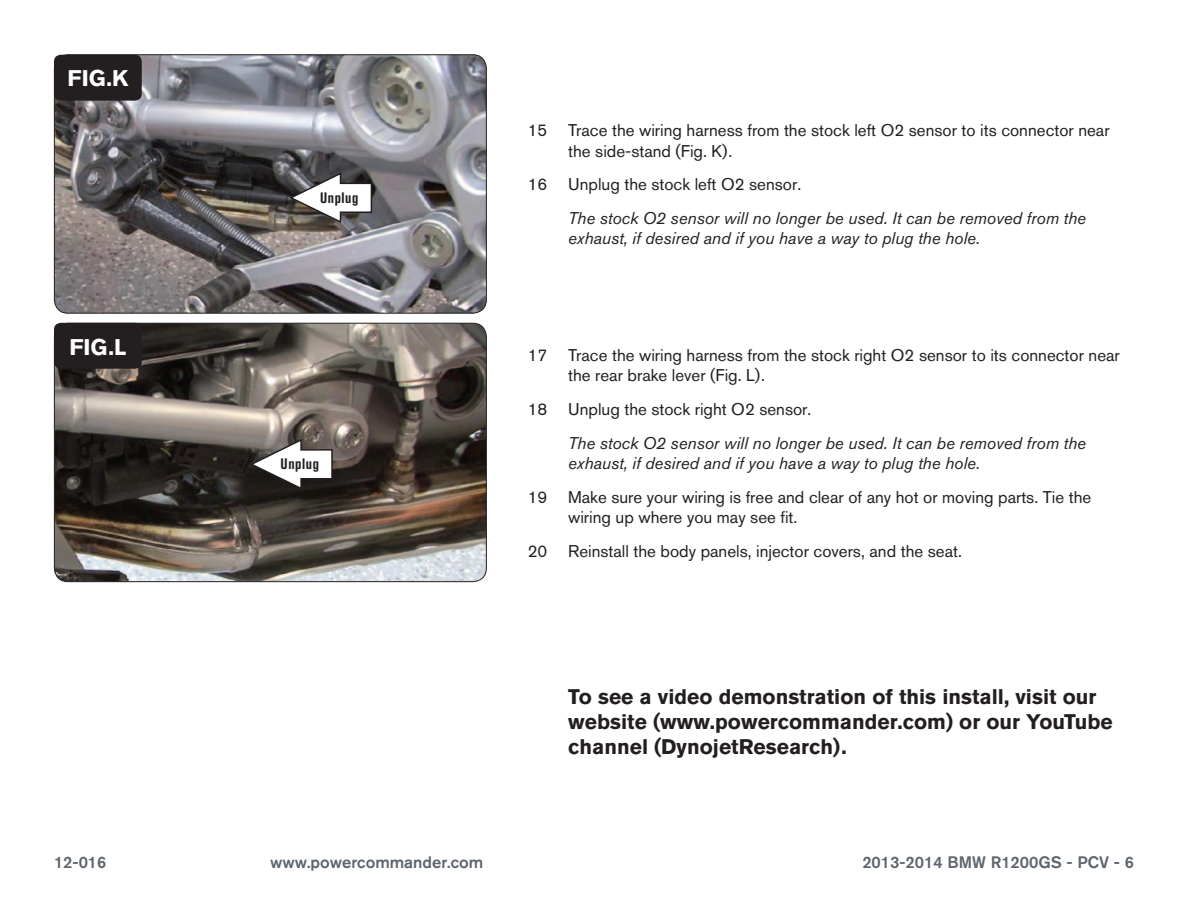
<style>
.page{position:relative;width:1188px;height:918px;background:#fff}
.page>*{position:absolute;margin:0;border:0;box-sizing:border-box;transform-origin:0 0}
.t1{font:700 22.5px "Akzidenz Grotesk BQ";color:#fff}
.Bodycopy{font:700 21px/25.2px "Akzidenz Grotesk BQ";color:#231f20}
.Bodycopy-2{font:16.8px/20.2px "Akzidenz Grotesk BQ";color:#231f20}
.Bodycopy-3{font:italic 16.8px/20.2px "Akzidenz Grotesk BQ";color:#231f20}
.t2{font:500 16.5px "Akzidenz Grotesk BQ";color:#5e656c}
.Callouts{font:700 condensed 15px "Akzidenz Grotesk BQ";letter-spacing:.04em;color:#231f20}
</style>
<div class="page">
<img style="left:54px;top:55px;width:431px;height:257px">
<div style="left:54px;top:54px;width:433px;height:260px;border:1px solid #231f20;border-radius:14px"></div>
<div style="left:54px;top:55px;width:88px;height:46px;background:#231f20;border-radius:7px"></div>
<img style="left:54px;top:323px;width:432px;height:259px">
<div style="left:54px;top:323px;width:433px;height:259px;border:1px solid #231f20;border-radius:14px"></div>
<div style="left:54px;top:323px;width:88px;height:46px;background:#231f20;border-radius:7px"></div>
<svg style="left:288px;top:171px;width:85px;height:53px"></svg>
<svg style="left:248px;top:438px;width:85px;height:53px"></svg>
<p class="t1" style="left:68px;top:65px;width:62px">FIG.K</p>
<p class="t1" style="left:70px;top:334px;width:58px">FIG.L</p>
<p class="Callouts" style="left:320px;top:189px;width:40px">Unplug</p>
<p class="Callouts" style="left:281px;top:456px;width:40px">Unplug</p>
<p class="Bodycopy-2" style="left:568px;top:120px;width:543px;text-indent:-40px">15 Trace the wiring harness from the stock left O2 sensor to its connector near the side-stand (Fig. K).</p>
<p class="Bodycopy-2" style="left:528px;top:174px;width:275px">16 Unplug the stock left O2 sensor.</p>
<p class="Bodycopy-3" style="left:568px;top:208px;width:519px">The stock O2 sensor will no longer be used. It can be removed from the exhaust, if desired and if you have a way to plug the hole.</p>
<p class="Bodycopy-2" style="left:568px;top:345px;width:553px;text-indent:-40px">17 Trace the wiring harness from the stock right O2 sensor to its connector near the rear brake lever (Fig. L).</p>
<p class="Bodycopy-2" style="left:528px;top:399px;width:285px">18 Unplug the stock right O2 sensor.</p>
<p class="Bodycopy-3" style="left:568px;top:432px;width:519px">The stock O2 sensor will no longer be used. It can be removed from the exhaust, if desired and if you have a way to plug the hole.</p>
<p class="Bodycopy-2" style="left:568px;top:486px;width:525px;text-indent:-40px">19 Make sure your wiring is free and clear of any hot or moving parts. Tie the wiring up where you may see fit.</p>
<p class="Bodycopy-2" style="left:528px;top:540px;width:436px">20 Reinstall the body panels, injector covers, and the seat.</p>
<p class="Bodycopy" style="left:568px;top:684px;width:546px">To see a video demonstration of this install, visit our website (www.powercommander.com) or our YouTube channel (DynojetResearch).</p>
<p class="t2" style="left:54px;top:852px;width:54px">12-016</p>
<p class="t2" style="left:270px;top:852px;width:215px">www.powercommander.com</p>
<p class="t2" style="left:862px;top:852px;width:273px">2013-2014 BMW R1200GS - PCV - 6</p>
</div>
